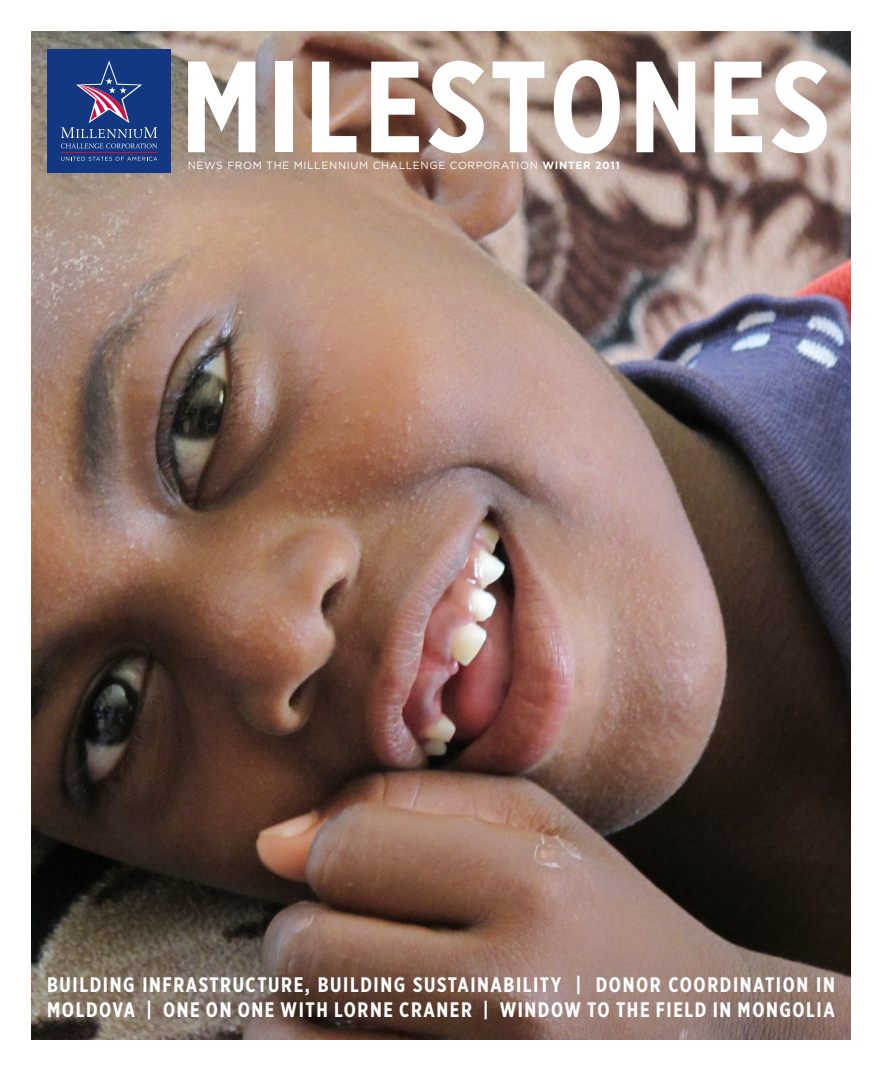
<style>
.page{position:relative;width:882px;height:1071px;background:#fff}
.page>*{position:absolute;margin:0;border:0;box-sizing:border-box;transform-origin:0 0}
.t1{font:700 129.5px "Gotham X Narrow";letter-spacing:.04em;color:#fff}
.Subtitle{font:700 21px/25.2px "Gotham X Narrow";letter-spacing:.075em;color:#fff}
.t2{font:10.5px "Gotham";letter-spacing:.06em;color:#fff}
.s1{font-weight:700}
</style>
<div class="page">
<img style="left:32px;top:32px;width:818px;height:1008px">
<div style="left:47px;top:49px;width:124px;height:124px;background:#113880"></div>
<svg style="left:61px;top:157px;width:96px;height:4px"></svg>
<hr style="left:61px;top:152px;width:96px;height:1px;background:#d11048">
<svg style="left:61px;top:60px;width:96px;height:88px"></svg>
<p class="t1" style="left:181px;top:27px;width:650px">MILESTONES</p>
<p class="t2" style="left:188px;top:158px;width:434px">NEWS FROM THE MILLENNIUM CHALLENGE CORPORATION <span class="s1">WINTER 2011</span></p>
<p class="Subtitle" style="left:47px;top:972px;width:789px">BUILDING INFRASTRUCTURE, BUILDING SUSTAINABILITY | DONOR COORDINATION IN<br>MOLDOVA | ONE ON ONE WITH LORNE CRANER | WINDOW TO THE FIELD IN MONGOLIA</p>
</div>
